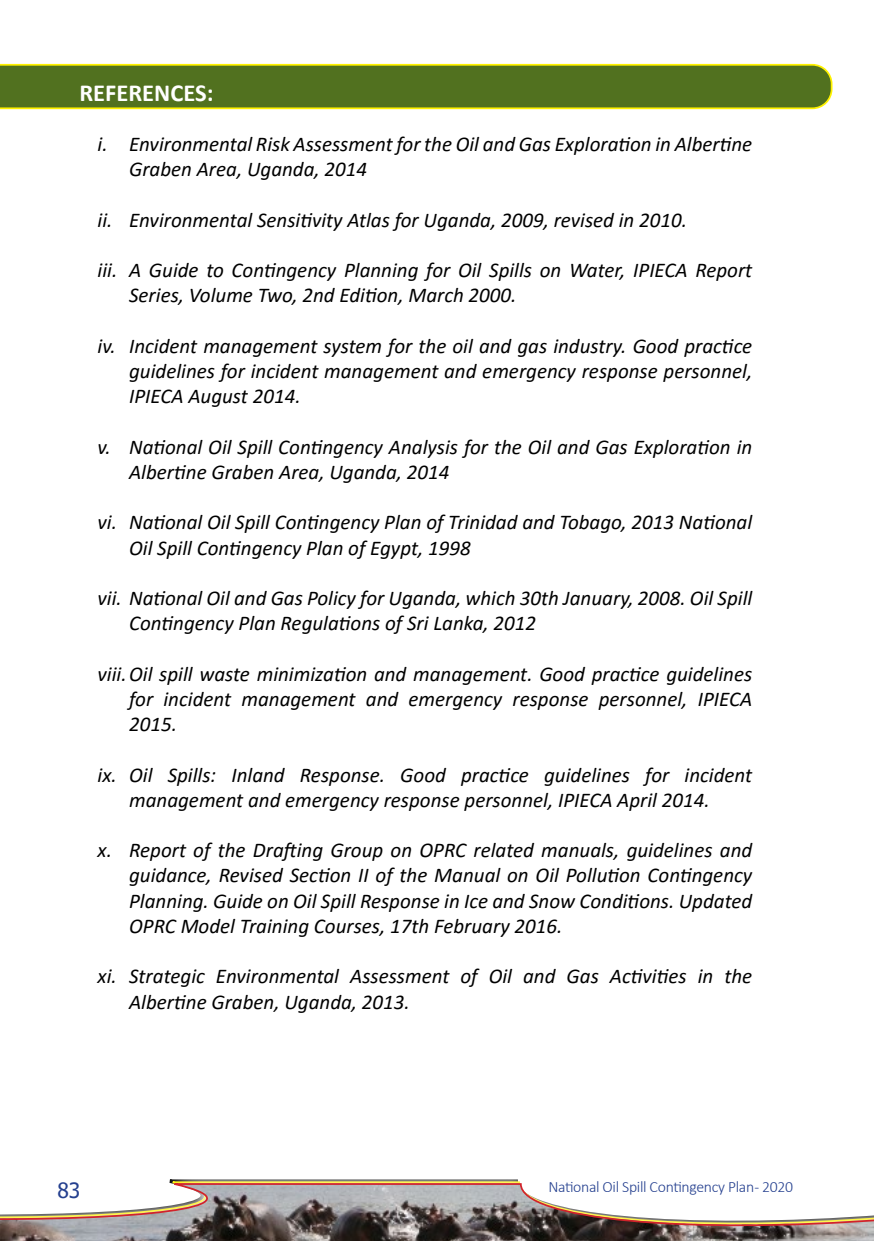
<style>
.page{position:relative;width:874px;height:1241px;background:#fff}
.page>*{position:absolute;margin:0;border:0;box-sizing:border-box;transform-origin:0 0}
.t1{font:700 24.5px "Calibri";color:#fff}
.t2{font:italic 21px/25.2px "Calibri";color:#000}
.t3{font:21px "Tahoma";color:#25408f}
.t4{font:300 15.75px "Calibri";letter-spacing:-.02em;color:#25408f}
</style>
<div class="page">
<svg style="left:0;top:1181px;width:873px;height:59px"></svg>
<svg style="left:0;top:64px;width:832px;height:45px;background:#5e7a1d"></svg>
<p class="t1" style="left:79px;top:75px;width:135px">REFERENCES:</p>
<p class="t2" style="left:129px;top:131px;width:624px;text-indent:-32px">i. Environmental Risk Assessment for the Oil and Gas Exploration in Albertine<br>Graben Area, Uganda, 2014</p>
<p class="t2" style="left:97px;top:206px;width:590px">ii. Environmental Sensitivity Atlas for Uganda, 2009, revised in 2010.</p>
<p class="t2" style="left:129px;top:257px;width:624px;text-indent:-32px">iii. A Guide to Contingency Planning for Oil Spills on Water, IPIECA Report<br>Series, Volume Two, 2nd Edition, March 2000.</p>
<p class="t2" style="left:129px;top:332px;width:624px;text-align:justify;text-indent:-32px">iv. Incident management system for the oil and gas industry. Good practice guidelines for incident management and emergency response personnel, IPIECA August 2014.</p>
<p class="t2" style="left:129px;top:433px;width:624px;text-indent:-32px">v. National Oil Spill Contingency Analysis for the Oil and Gas Exploration in<br>Albertine Graben Area, Uganda, 2014</p>
<p class="t2" style="left:129px;top:509px;width:624px;text-indent:-32px">vi. National Oil Spill Contingency Plan of Trinidad and Tobago, 2013 National<br>Oil Spill Contingency Plan of Egypt, 1998</p>
<p class="t2" style="left:129px;top:584px;width:624px;text-indent:-32px">vii. National Oil and Gas Policy for Uganda, which 30th January, 2008. Oil Spill<br>Contingency Plan Regulations of Sri Lanka, 2012</p>
<p class="t2" style="left:129px;top:660px;width:624px;text-align:justify;text-indent:-32px">viii.Oil spill waste minimization and management. Good practice guidelines for incident management and emergency response personnel, IPIECA 2015.</p>
<p class="t2" style="left:97px;top:761px;width:656px;text-align:center">ix. Oil Spills: Inland Response. Good practice guidelines for incident management and emergency response personnel, IPIECA April 2014.</p>
<p class="t2" style="left:129px;top:836px;width:624px;text-align:justify;text-indent:-32px">x. Report of the Drafting Group on OPRC related manuals, guidelines and guidance, Revised Section II of the Manual on Oil Pollution Contingency Planning. Guide on Oil Spill Response in Ice and Snow Conditions. Updated OPRC Model Training Courses, 17th February 2016.</p>
<p class="t2" style="left:129px;top:962px;width:624px;text-indent:-32px">xi. Strategic Environmental Assessment of Oil and Gas Activities in the<br>Albertine Graben, Uganda, 2013.</p>
<p class="t3" style="left:57px;top:1175px;width:24px">83</p>
<p class="t4" style="left:548px;top:1176px;width:246px">National Oil Spill Contingency Plan - 2020</p>
</div>
